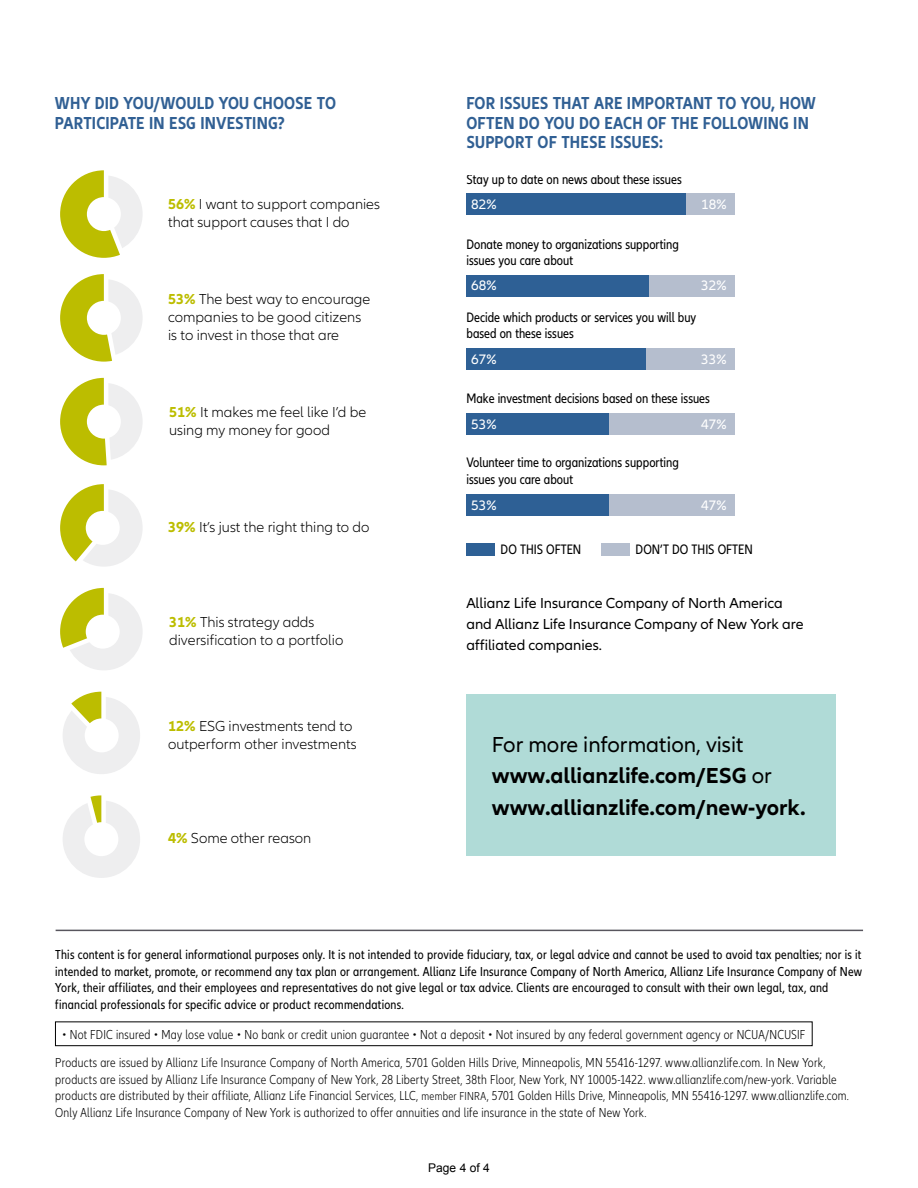
<style>
.page{position:relative;width:918px;height:1188px;background:#fff}
.page>*{position:absolute;margin:0;border:0;box-sizing:border-box;transform-origin:0 0}
.t1{font:700 22.5px/31.5px "Allianz Neo";color:#000}
.t2{font:700 condensed 18px/19.5px "Allianz Neo";letter-spacing:.005em;color:#316094}
.t3{font:300 15px/18px "Allianz Neo";color:#000}
.t4{font:15px/21px "Allianz Neo";color:#000}
.t5{font:condensed 14.25px/16.5px "Allianz Neo";color:#000}
.t6{font:14.25px "Allianz Neo";color:#fff}
.t7{font:300 condensed 13.5px/16.5px "Allianz Neo";letter-spacing:.015em;color:#000}
.t8{font:condensed 13.5px/16.5px "Allianz Neo";letter-spacing:.015em;color:#000}
.t9{font:12px "Arial";color:#000}
.s1{font-weight:700;color:#bcbd00}
.s2{font-weight:400}
.s3{font-size:12px}
</style>
<div class="page">
<div style="left:55px;top:1022px;width:757px;height:24px;border:1px solid #000"></div>
<hr style="left:56px;top:930px;width:807px;height:1px;background:#58565e">
<div style="left:466px;top:694px;width:370px;height:162px;background:#b0dbd7"></div>
<div style="left:65px;top:175px;width:78px;height:78px;background:#eeeeef;border-radius:50%"></div>
<svg style="left:60px;top:170px;width:64px;height:88px"></svg>
<div style="left:87px;top:197px;width:34px;height:34px;background:#fff;border-radius:50%"></div>
<div style="left:65px;top:279px;width:78px;height:78px;background:#eeeeef;border-radius:50%"></div>
<svg style="left:60px;top:274px;width:55px;height:88px"></svg>
<div style="left:87px;top:301px;width:34px;height:34px;background:#fff;border-radius:50%"></div>
<div style="left:65px;top:383px;width:78px;height:77px;background:#eeeeef;border-radius:50%"></div>
<svg style="left:60px;top:377px;width:51px;height:89px"></svg>
<div style="left:87px;top:405px;width:34px;height:34px;background:#fff;border-radius:50%"></div>
<div style="left:65px;top:489px;width:78px;height:78px;background:#eeeeef;border-radius:50%"></div>
<svg style="left:60px;top:484px;width:48px;height:82px"></svg>
<div style="left:86px;top:511px;width:34px;height:34px;background:#fff;border-radius:50%"></div>
<div style="left:65px;top:593px;width:78px;height:77px;background:#eeeeef;border-radius:50%"></div>
<svg style="left:60px;top:587px;width:48px;height:63px"></svg>
<div style="left:86px;top:615px;width:34px;height:34px;background:#fff;border-radius:50%"></div>
<div style="left:63px;top:697px;width:77px;height:77px;background:#eeeeef;border-radius:50%"></div>
<svg style="left:68px;top:691px;width:38px;height:49px"></svg>
<div style="left:85px;top:718px;width:34px;height:34px;background:#fff;border-radius:50%"></div>
<div style="left:63px;top:800px;width:77px;height:78px;background:#eeeeef;border-radius:50%"></div>
<svg style="left:88px;top:795px;width:18px;height:29px"></svg>
<div style="left:84px;top:822px;width:34px;height:34px;background:#fff;border-radius:50%"></div>
<div style="left:466px;top:543px;width:29px;height:12px;background:#2e6095"></div>
<div style="left:601px;top:543px;width:29px;height:12px;background:#b5bece"></div>
<div style="left:466px;top:194px;width:269px;height:21px;background:#b5bece"></div>
<div style="left:466px;top:194px;width:220px;height:21px;background:#2e6095"></div>
<div style="left:466px;top:275px;width:269px;height:21px;background:#b5bece"></div>
<div style="left:466px;top:275px;width:183px;height:21px;background:#2e6095"></div>
<div style="left:466px;top:348px;width:269px;height:21px;background:#b5bece"></div>
<div style="left:466px;top:348px;width:180px;height:21px;background:#2e6095"></div>
<div style="left:466px;top:413px;width:269px;height:21px;background:#b5bece"></div>
<div style="left:466px;top:413px;width:143px;height:21px;background:#2e6095"></div>
<div style="left:466px;top:495px;width:269px;height:21px;background:#b5bece"></div>
<div style="left:466px;top:495px;width:143px;height:21px;background:#2e6095"></div>
<h2 class="t2" style="left:55px;top:94px;width:283px">WHY DID YOU/WOULD YOU CHOOSE TO<br>PARTICIPATE IN ESG INVESTING?</h2>
<p class="t3" style="left:168px;top:196px;width:213px"><span class="s1">56%</span> I want to support companies that support causes that I do</p>
<p class="t3" style="left:168px;top:290px;width:204px"><span class="s1">53%</span> The best way to encourage companies to be good citizens is to invest in those that are</p>
<p class="t3" style="left:169px;top:403px;width:199px"><span class="s1">51%</span> It makes me feel like I’d be using my money for good</p>
<p class="t3" style="left:168px;top:518px;width:203px"><span class="s1">39%</span> It’s just the right thing to do</p>
<p class="t3" style="left:169px;top:613px;width:176px"><span class="s1">31%</span> This strategy adds diversification to a portfolio</p>
<p class="t3" style="left:168px;top:717px;width:190px"><span class="s1">12%</span> ESG investments tend to outperform other investments</p>
<p class="t3" style="left:168px;top:830px;width:145px"><span class="s1">4%</span> Some other reason</p>
<h2 class="t2" style="left:466px;top:94px;width:351px">FOR ISSUES THAT ARE IMPORTANT TO YOU, HOW<br>OFTEN DO YOU DO EACH OF THE FOLLOWING IN<br>SUPPORT OF THESE ISSUES:</h2>
<p class="t5" style="left:466px;top:172px;width:217px">Stay up to date on news about these issues</p>
<p class="t6" style="left:471px;top:196px;width:27px">82%</p>
<p class="t6" style="left:701px;top:196px;width:27px">18%</p>
<p class="t5" style="left:466px;top:236px;width:214px">Donate money to organizations supporting issues you care about</p>
<p class="t6" style="left:471px;top:277px;width:27px">68%</p>
<p class="t6" style="left:701px;top:277px;width:27px">32%</p>
<p class="t5" style="left:466px;top:309px;width:231px">Decide which products or services you will buy based on these issues</p>
<p class="t6" style="left:471px;top:351px;width:27px">67%</p>
<p class="t6" style="left:701px;top:351px;width:27px">33%</p>
<p class="t5" style="left:466px;top:390px;width:245px">Make investment decisions based on these issues</p>
<p class="t6" style="left:471px;top:416px;width:27px">53%</p>
<p class="t6" style="left:701px;top:416px;width:27px">47%</p>
<p class="t5" style="left:466px;top:454px;width:214px">Volunteer time to organizations supporting issues you care about</p>
<p class="t6" style="left:471px;top:497px;width:27px">53%</p>
<p class="t6" style="left:701px;top:497px;width:27px">47%</p>
<p class="t5" style="left:501px;top:541px;width:82px">DO THIS OFTEN</p>
<p class="t5" style="left:636px;top:541px;width:119px">DON’T DO THIS OFTEN</p>
<p class="t4" style="left:466px;top:593px;width:339px">Allianz Life Insurance Company of North America and Allianz Life Insurance Company of New York are affiliated companies.</p>
<h1 class="t1" style="left:492px;top:729px;width:315px"><span class="s2">For more information, visit </span>www.allianzlife.com/ESG <span class="s2">or </span>www.allianzlife.com/new-york.</h1>
<p class="t8" style="left:55px;top:947px;width:808px">This content is for general informational purposes only. It is not intended to provide fiduciary, tax, or legal advice and cannot be used to avoid tax penalties; nor is it intended to market, promote, or recommend any tax plan or arrangement. Allianz Life Insurance Company of North America, Allianz Life Insurance Company of New York, their affiliates, and their employees and representatives do not give legal or tax advice. Clients are encouraged to consult with their own legal, tax, and financial professionals for specific advice or product recommendations.</p>
<p class="t7" style="left:55px;top:1020px;width:772px;line-height:28.7px;text-indent:7px">• Not FDIC insured • May lose value • No bank or credit union guarantee • Not a deposit • Not insured by any federal government agency or NCUA/NCUSIF<br>Products are issued by Allianz Life Insurance Company of North America, 5701 Golden Hills Drive, Minneapolis, MN 55416-1297. www.allianzlife.com. In New York,</p>
<p class="t7" style="left:55px;top:1072px;width:795px">products are issued by Allianz Life Insurance Company of New York, 28 Liberty Street, 38th Floor, New York, NY 10005-1422. www.allianzlife.com/new-york. Variable products are distributed by their affiliate, Allianz Life Financial Services, LLC, <span class="s3">member FINRA</span>, 5701 Golden Hills Drive, Minneapolis, MN 55416-1297. www.allianzlife.com.<br>Only Allianz Life Insurance Company of New York is authorized to offer annuities and life insurance in the state of New York.</p>
<p class="t9" style="left:428px;top:1160px;width:63px">Page 4 of 4</p>
</div>
